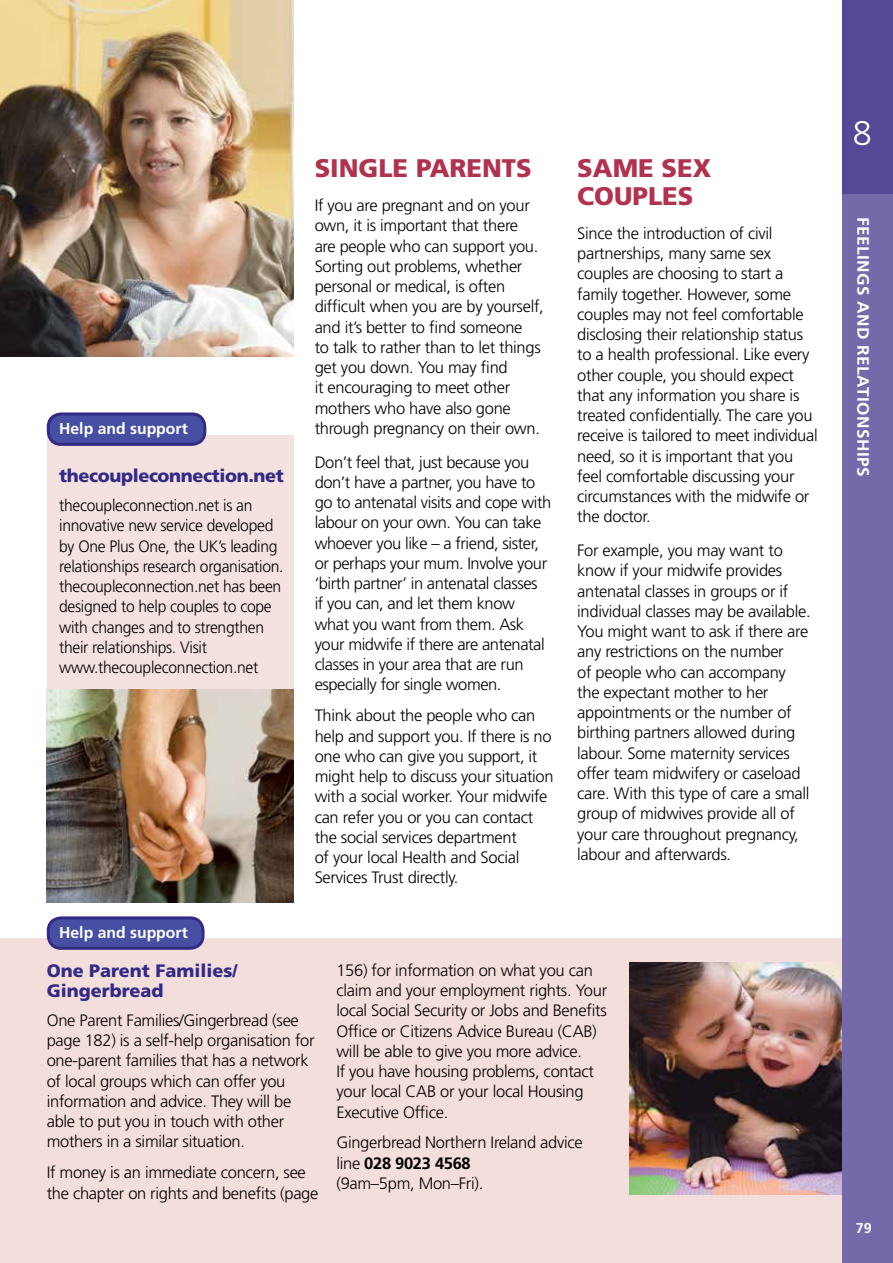
<style>
.page{position:relative;width:893px;height:1263px;background:#fff}
.page>*{position:absolute;margin:0;border:0;box-sizing:border-box;transform-origin:0 0}
.t1{font:300 34.2px "Frutiger";color:#fff}
.t2{font:900 25.5px/27.8px "Frutiger";color:#b1324e}
.t3{font:900 18px/20.2px "Frutiger";letter-spacing:-.01em;color:#332a86}
.t4{font:300 16.5px/20.2px "Frutiger";letter-spacing:-.02em;color:#000}
.t5{font:300 16.5px/20.2px "Frutiger";letter-spacing:-.02em;color:#000;scale:.95 1}
.t6{font:700 16.35px "Frutiger";letter-spacing:.025em;color:#fff;scale:1.05 1}
.t7{font:700 15.75px "Frutiger";color:#fff}
.t8{font:700 14.25px "Frutiger";color:#fff}
.s1{font-weight:700}
</style>
<div class="page">
<img style="left:0;top:0;width:293px;height:356px">
<div style="left:0;top:939px;width:850px;height:324px;background:#f3dedc"></div>
<img style="left:629px;top:963px;width:213px;height:231px">
<div style="left:47px;top:435px;width:246px;height:415px;background:#f4e2e0"></div>
<div style="left:48px;top:414px;width:157px;height:30px;background:#464fa1;border-radius:13px"></div>
<div style="left:47px;top:412px;width:159px;height:34px;border:3px solid #332a86;border-radius:13px"></div>
<img style="left:47px;top:690px;width:247px;height:212px">
<div style="left:48px;top:918px;width:155px;height:30px;background:#464fa1;border-radius:13px"></div>
<div style="left:47px;top:916px;width:158px;height:34px;border:3px solid #332a86;border-radius:13px"></div>
<div style="left:842px;top:164px;width:51px;height:1099px;background:#746aaa"></div>
<div style="left:842px;top:0;width:51px;height:193px;background:#534996"></div>
<p class="t7" style="left:59px;top:419px;width:130px">Help and support</p>
<p class="t3" style="left:59px;top:466px;width:226px">thecoupleconnection.net</p>
<p class="t5" style="left:59px;top:495px;width:238px">thecoupleconnection.net is an innovative new service developed by One Plus One, the UK’s leading relationships research organisation. thecoupleconnection.net has been designed to help couples to cope with changes and to strengthen their relationships. Visit www.thecoupleconnection.net</p>
<p class="t7" style="left:59px;top:923px;width:130px">Help and support</p>
<h2 class="t2" style="left:315px;top:154px;width:219px">SINGLE PARENTS</h2>
<p class="t4" style="left:315px;top:195px;width:231px">If you are pregnant and on your own, it is important that there<br>are people who can support you.<br>Sorting out problems, whether personal or medical, is often difficult when you are by yourself, and it’s better to find someone<br>to talk to rather than to let things get you down. You may find<br>it encouraging to meet other mothers who have also gone through pregnancy on their own.</p>
<p class="t4" style="left:315px;top:452px;width:238px">Don’t feel that, just because you don’t have a partner, you have to go to antenatal visits and cope with labour on your own. You can take whoever you like – a friend, sister, or perhaps your mum. Involve your ‘birth partner’ in antenatal classes<br>if you can, and let them know what you want from them. Ask your midwife if there are antenatal classes in your area that are run especially for single women.</p>
<p class="t4" style="left:315px;top:705px;width:240px">Think about the people who can help and support you. If there is no one who can give you support, it might help to discuss your situation with a social worker. Your midwife can refer you or you can contact the social services department<br>of your local Health and Social<br>Services Trust directly.</p>
<h2 class="t2" style="left:577px;top:154px;width:135px">SAME SEX<br>COUPLES</h2>
<p class="t4" style="left:577px;top:223px;width:242px">Since the introduction of civil partnerships, many same sex couples are choosing to start a family together. However, some couples may not feel comfortable disclosing their relationship status to a health professional. Like every other couple, you should expect that any information you share is treated confidentially. The care you receive is tailored to meet individual need, so it is important that you feel comfortable discussing your circumstances with the midwife or the doctor.</p>
<p class="t4" style="left:577px;top:540px;width:235px">For example, you may want to know if your midwife provides antenatal classes in groups or if individual classes may be available.<br>You might want to ask if there are any restrictions on the number<br>of people who can accompany the expectant mother to her appointments or the number of birthing partners allowed during labour. Some maternity services offer team midwifery or caseload care. With this type of care a small group of midwives provide all of your care throughout pregnancy, labour and afterwards.</p>
<p class="t3" style="left:47px;top:960px;width:192px">One Parent Families/<br>Gingerbread</p>
<p class="t4" style="left:47px;top:1010px;width:269px">One Parent Families/Gingerbread (see page 182) is a self-help organisation for one-parent families that has a network of local groups which can offer you information and advice. They will be able to put you in touch with other mothers in a similar situation.</p>
<p class="t4" style="left:47px;top:1162px;width:273px">If money is an immediate concern, see the chapter on rights and benefits (page</p>
<p class="t4" style="left:336px;top:960px;width:272px">156) for information on what you can claim and your employment rights. Your local Social Security or Jobs and Benefits Office or Citizens Advice Bureau (CAB) will be able to give you more advice.<br>If you have housing problems, contact your local CAB or your local Housing Executive Office.</p>
<p class="t4" style="left:336px;top:1132px;width:248px">Gingerbread Northern Ireland advice line <span class="s1">028 9023 4568<br></span>(9am–5pm, Mon–Fri).</p>
<h1 class="t1" style="left:853px;top:114px;width:21px">8</h1>
<p class="t6" style="left:873px;top:217px;width:249px;rotate:90deg">FEELINGS AND RELATIONSHIPS</p>
<p class="t8" style="left:856px;top:1220px;width:17px">79</p>
</div>
